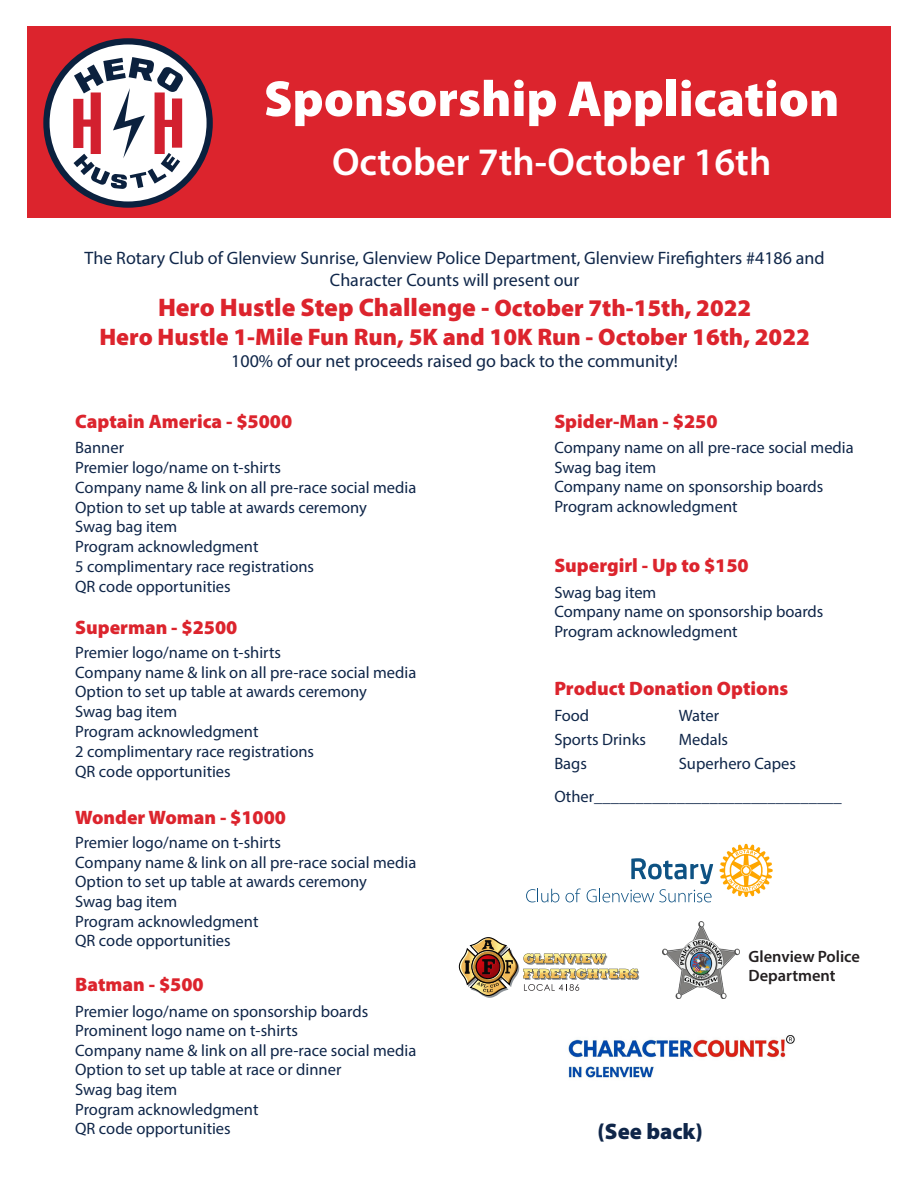
<style>
.page{position:relative;width:918px;height:1188px;background:#fff}
.page>*{position:absolute;margin:0;border:0;box-sizing:border-box;transform-origin:0 0}
.t1{font:900 51px "Myriad Pro";color:#fff}
.t2{font:600 39px "Myriad Pro";color:#fff}
.t3{font:900 25.5px "Myriad Pro";color:#dc242d}
.t4{font:900 24px "Myriad Pro";color:#dc242d}
.t5{font:900 22.5px "Myriad Pro";color:#0f2649}
.t6{font:900 19.5px "Myriad Pro";color:#dc242d}
.t7{font:18px/21.6px "Myriad Pro";color:#0f2649;text-align:center}
.t8{font:16.5px/19.8px "Myriad Pro";color:#0f2649}
.t9{font:600 16.5px/19.5px "Myriad Pro";color:#231f20}
.s1{font-size:24px}
</style>
<div class="page">
<div style="left:27px;top:26px;width:864px;height:192px;background:#dc242d"></div>
<svg style="left:46px;top:41px;width:164px;height:164px;background:#d3d7dc"></svg>
<div style="left:43px;top:38px;width:170px;height:170px;border:6px solid #0b213e;border-radius:50%"></div>
<svg style="left:73px;top:57px;width:110px;height:132px;background:#c5acb5"></svg>
<svg style="left:720px;top:844px;width:53px;height:53px"></svg>
<svg style="left:526px;top:889px;width:33px;height:13px"></svg>
<svg style="left:566px;top:889px;width:15px;height:13px"></svg>
<svg style="left:587px;top:858px;width:126px;height:44px"></svg>
<img style="left:458px;top:937px;width:181px;height:61px">
<img style="left:663px;top:922px;width:77px;height:77px">
<img style="left:568px;top:1035px;width:227px;height:43px">
<p class="t1" style="left:264px;top:65px;width:577px">Sponsorship Application</p>
<p class="t2" style="left:332px;top:137px;width:441px">October 7th-October 16th</p>
<p class="t7" style="left:85px;top:247px;width:742px">The Rotary Club of Glenview Sunrise, Glenview Police Department, Glenview Firefighters #4186 and<br>Character Counts will present our</p>
<p class="t3" style="left:158px;top:291px;width:595px">Hero Hustle Step Challenge - <span class="s1">October 7th-15th, 2022</span></p>
<p class="t4" style="left:99px;top:321px;width:712px">Hero Hustle 1-Mile Fun Run, 5K and 10K Run - October 16th, 2022</p>
<p class="t7" style="left:231px;top:350px;width:448px">100% of our net proceeds raised go back to the community!</p>
<p class="t6" style="left:75px;top:408px;width:219px">Captain America - $5000</p>
<p class="t8" style="left:75px;top:437px;width:50px">Banner</p>
<p class="t8" style="left:75px;top:457px;width:207px">Premier logo/name on t-shirts</p>
<p class="t8" style="left:75px;top:477px;width:343px">Company name &amp; link on all pre-race social media<br>Option to set up table at awards ceremony</p>
<p class="t8" style="left:75px;top:517px;width:104px">Swag bag item</p>
<p class="t8" style="left:75px;top:536px;width:185px">Program acknowledgment</p>
<p class="t8" style="left:75px;top:556px;width:240px">5 complimentary race registrations</p>
<p class="t8" style="left:75px;top:576px;width:157px">QR code opportunities</p>
<p class="t6" style="left:75px;top:614px;width:164px">Superman - $2500</p>
<p class="t8" style="left:75px;top:642px;width:207px">Premier logo/name on t-shirts</p>
<p class="t8" style="left:75px;top:662px;width:343px">Company name &amp; link on all pre-race social media</p>
<p class="t8" style="left:75px;top:682px;width:293px">Option to set up table at awards ceremony</p>
<p class="t8" style="left:75px;top:701px;width:104px">Swag bag item</p>
<p class="t8" style="left:75px;top:721px;width:185px">Program acknowledgment</p>
<p class="t8" style="left:75px;top:741px;width:240px">2 complimentary race registrations</p>
<p class="t8" style="left:75px;top:761px;width:157px">QR code opportunities</p>
<p class="t6" style="left:75px;top:805px;width:212px">Wonder Woman - $1000</p>
<p class="t8" style="left:75px;top:833px;width:207px">Premier logo/name on t-shirts</p>
<p class="t8" style="left:75px;top:852px;width:343px">Company name &amp; link on all pre-race social media</p>
<p class="t8" style="left:75px;top:872px;width:293px">Option to set up table at awards ceremony</p>
<p class="t8" style="left:75px;top:891px;width:104px">Swag bag item</p>
<p class="t8" style="left:75px;top:911px;width:185px">Program acknowledgment</p>
<p class="t8" style="left:75px;top:931px;width:157px">QR code opportunities</p>
<p class="t6" style="left:75px;top:972px;width:130px">Batman - $500</p>
<p class="t8" style="left:75px;top:1001px;width:295px">Premier logo/name on sponsorship boards</p>
<p class="t8" style="left:75px;top:1021px;width:224px">Prominent logo name on t-shirts</p>
<p class="t8" style="left:75px;top:1040px;width:343px">Company name &amp; link on all pre-race social media</p>
<p class="t8" style="left:75px;top:1060px;width:268px">Option to set up table at race or dinner</p>
<p class="t8" style="left:75px;top:1079px;width:104px">Swag bag item</p>
<p class="t8" style="left:75px;top:1099px;width:185px">Program acknowledgment</p>
<p class="t8" style="left:75px;top:1118px;width:157px">QR code opportunities</p>
<p class="t6" style="left:554px;top:408px;width:165px">Spider-Man - $250</p>
<p class="t8" style="left:554px;top:437px;width:301px">Company name on all pre-race social media</p>
<p class="t8" style="left:554px;top:457px;width:104px">Swag bag item</p>
<p class="t8" style="left:554px;top:477px;width:271px">Company name on sponsorship boards</p>
<p class="t8" style="left:554px;top:496px;width:185px">Program acknowledgment</p>
<p class="t6" style="left:554px;top:553px;width:196px">Supergirl - Up to $150</p>
<p class="t8" style="left:554px;top:582px;width:104px">Swag bag item</p>
<p class="t8" style="left:554px;top:601px;width:271px">Company name on sponsorship boards</p>
<p class="t8" style="left:554px;top:621px;width:185px">Program acknowledgment</p>
<p class="t6" style="left:554px;top:676px;width:235px">Product Donation Options</p>
<p class="t8" style="left:554px;top:706px;width:36px">Food</p>
<p class="t8" style="left:679px;top:706px;width:42px">Water</p>
<p class="t8" style="left:554px;top:730px;width:93px">Sports Drinks</p>
<p class="t8" style="left:679px;top:730px;width:51px">Medals</p>
<p class="t8" style="left:554px;top:754px;width:34px">Bags</p>
<p class="t8" style="left:679px;top:754px;width:119px">Superhero Capes</p>
<p class="t8" style="left:554px;top:787px;width:289px">Other______________________________</p>
<p class="t9" style="left:749px;top:946px;width:113px">Glenview Police<br>Department</p>
<p class="t5" style="left:598px;top:1117px;width:107px">(See back)</p>
</div>
